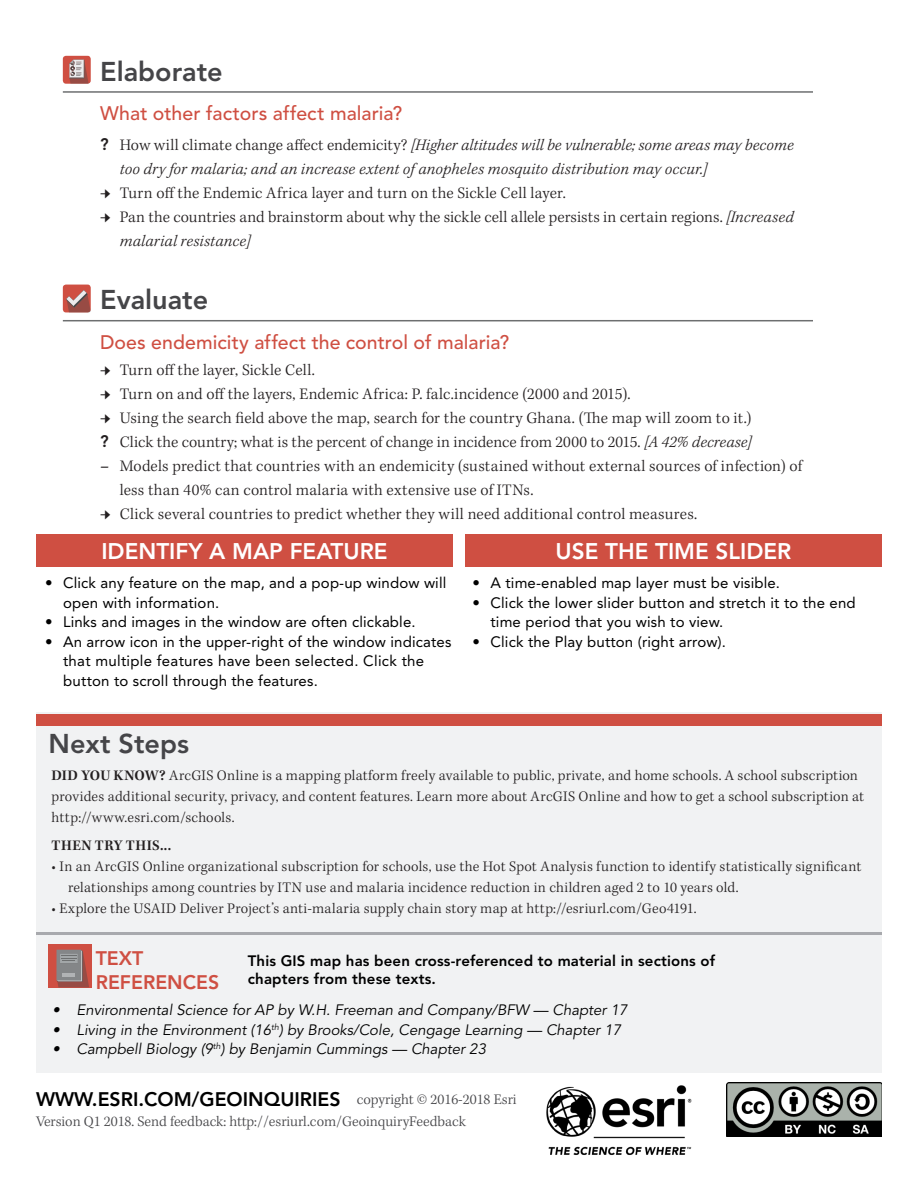
<style>
.page{position:relative;width:918px;height:1188px;background:#fff}
.page>*{position:absolute;margin:0;border:0;box-sizing:border-box;transform-origin:0 0}
.Content_Head{font:800 27px "Avenir LT Std";color:#454548}
.Next_Steps{font:800 27px "Avenir LT Std";color:#454548}
.t1{font:800 22.5px "Avenir LT Std";color:#fff}
.Content_Subhead{font:500 19.5px "Avenir LT Std";letter-spacing:.005em;color:#cf4f42}
.t2{font:800 19.5px "Avenir LT Std";color:#000}
.t3{font:800 19.5px/23.4px "Avenir LT Std";color:#cf4f42}
.t4{font:300 16.5px/24px "Kepler Std";letter-spacing:.01em;color:#231f20}
.t5{font:italic 300 16.5px/24px "Kepler Std";letter-spacing:.015em;color:#231f20}
.Kepler_bullet_pp{font:300 15px/21px "Kepler Std";letter-spacing:.015em;color:#231f20}
.t6{font:15px/19.5px "Avenir LT Std";letter-spacing:.01em;color:#000}
.t7{font:italic 15px "Avenir LT Std";color:#000}
.Content_Head-2{font:300 15px "Kepler Std";color:#454548}
.Content_Head-3{font:800 15px/18px "Avenir LT Std";letter-spacing:.01em;color:#000}
.Kepler_bullet_pp-2{font:600 15px "Kepler Std";letter-spacing:.03em;color:#231f20}
.s1{font-family:"Avenir LT Std";font-weight:800;font-style:normal}
.s2{font-style:normal}
.s3{font-style:italic}
.s4{font-family:"Avenir LT Std";font-weight:800}
.s5{font-weight:600}
</style>
<div class="page">
<div style="left:36px;top:713px;width:846px;height:360px;background:#f1f2f3"></div>
<div style="left:36px;top:714px;width:846px;height:12px;background:#cf4f42"></div>
<img style="left:546px;top:1085px;width:146px;height:70px">
<img style="left:726px;top:1082px;width:156px;height:55px">
<div style="left:465px;top:535px;width:417px;height:32px;background:#cf4f42"></div>
<div style="left:36px;top:535px;width:417px;height:32px;background:#cf4f42"></div>
<div style="left:48px;top:944px;width:43px;height:43px;background:#cf4f42"></div>
<svg style="left:56px;top:950px;width:33px;height:37px"></svg>
<hr style="left:36px;top:932px;width:846px;height:3px;background:#a8a9ad">
<hr style="left:63px;top:91px;width:750px;height:2px;background:#6d6f70">
<div style="left:63px;top:56px;width:28px;height:28px;background:#cf4f42;border-radius:3px"></div>
<svg style="left:69px;top:60px;width:20px;height:24px"></svg>
<hr style="left:63px;top:320px;width:750px;height:1px;background:#6d6f70">
<div style="left:63px;top:285px;width:28px;height:27px;background:#cf4f42;border-radius:3px"></div>
<svg style="left:66px;top:290px;width:25px;height:22px"></svg>
<p class="Content_Head" style="left:100px;top:55px;width:124px">Elaborate</p>
<p class="Content_Subhead" style="left:100px;top:102px;width:304px">What other factors affect malaria?</p>
<p class="t5" style="left:120px;top:133px;width:676px;text-indent:-20px"><span class="s1">?</span> <span class="s2">How will climate change affect endemicity?</span> [Higher altitudes will be vulnerable; some areas may become too dry for malaria; and an increase extent of anopheles mosquito distribution may occur.]</p>
<p class="t4" style="left:120px;top:181px;width:448px">Turn off the Endemic Africa layer and turn on the Sickle Cell layer.</p>
<p class="t4" style="left:120px;top:205px;width:676px">Pan the countries and brainstorm about why the sickle cell allele persists in certain regions. <span class="s3">[Increased malarial resistance]</span></p>
<p class="Content_Head" style="left:100px;top:284px;width:110px">Evaluate</p>
<p class="Content_Subhead" style="left:100px;top:331px;width:411px">Does endemicity affect the control of malaria?</p>
<p class="t4" style="left:120px;top:358px;width:197px">Turn off the layer, Sickle Cell.</p>
<p class="t4" style="left:120px;top:382px;width:512px">Turn on and off the layers, Endemic Africa: P. falc.incidence (2000 and 2015).</p>
<p class="t4" style="left:120px;top:406px;width:633px">Using the search field above the map, search for the country Ghana. (The map will zoom to it.)</p>
<p class="t4" style="left:100px;top:430px;width:653px"><span class="s4">?</span> Click the country; what is the percent of change in incidence from 2000 to 2015. <span class="s3">[A 42% decrease]</span></p>
<p class="t4" style="left:120px;top:454px;width:684px;text-indent:-20px"><span class="s5">–</span> Models predict that countries with an endemicity (sustained without external sources of infection) of less than 40% can control malaria with extensive use of ITNs.</p>
<p class="t4" style="left:120px;top:502px;width:579px">Click several countries to predict whether they will need additional control measures.</p>
<p class="t1" style="left:101px;top:538px;width:288px">IDENTIFY A MAP FEATURE</p>
<p class="t1" style="left:556px;top:538px;width:237px">USE THE TIME SLIDER</p>
<p class="t6" style="left:63px;top:573px;width:385px;text-indent:-18px">• Click any feature on the map, and a pop-up window will open with information.</p>
<p class="t6" style="left:45px;top:612px;width:372px">• Links and images in the window are often clickable.</p>
<p class="t6" style="left:63px;top:632px;width:390px;text-indent:-18px">• An arrow icon in the upper-right of the window indicates that multiple features have been selected. Click the button to scroll through the features.</p>
<p class="t6" style="left:472px;top:573px;width:309px">• A time-enabled map layer must be visible.</p>
<p class="t6" style="left:490px;top:593px;width:367px;text-indent:-18px">• Click the lower slider button and stretch it to the end time period that you wish to view.</p>
<p class="t6" style="left:472px;top:632px;width:255px">• Click the Play button (right arrow).</p>
<p class="Next_Steps" style="left:49px;top:728px;width:142px">Next Steps</p>
<p class="Kepler_bullet_pp" style="left:52px;top:765px;width:814px"><span class="s5">DID YOU KNOW?</span> ArcGIS Online is a mapping platform freely available to public, private, and home schools. A school subscription provides additional security, privacy, and content features. Learn more about ArcGIS Online and how to get a school subscription at http://www.esri.com/schools.</p>
<p class="Kepler_bullet_pp-2" style="left:52px;top:837px;width:121px">THEN TRY THIS...</p>
<p class="Kepler_bullet_pp" style="left:68px;top:857px;width:795px;text-indent:-16px">• In an ArcGIS Online organizational subscription for schools, use the Hot Spot Analysis function to identify statistically significant relationships among countries by ITN use and malaria incidence reduction in children aged 2 to 10 years old.</p>
<p class="Kepler_bullet_pp" style="left:52px;top:899px;width:646px">• Explore the USAID Deliver Project’s anti-malaria supply chain story map at http://esriurl.com/Geo4191.</p>
<p class="t3" style="left:96px;top:947px;width:125px">TEXT<br>REFERENCES</p>
<p class="t7" style="left:52px;top:1002px;width:576px">• Environmental Science for AP by W.H. Freeman and Company/BFW — Chapter 17</p>
<p class="t7" style="left:52px;top:1021px;width:570px">• Living in the Environment (16<sup>th</sup>) by Brooks/Cole, Cengage Learning — Chapter 17</p>
<p class="t7" style="left:52px;top:1041px;width:435px">• Campbell Biology (9<sup>th</sup>) by Benjamin Cummings — Chapter 23</p>
<p class="Content_Head-3" style="left:248px;top:952px;width:469px">This GIS map has been cross-referenced to material in sections of chapters from these texts.</p>
<p class="t2" style="left:36px;top:1088px;width:306px">WWW.ESRI.COM/GEOINQUIRIES</p>
<p class="Content_Head-2" style="left:36px;top:1113px;width:431px">Version Q1 2018. Send feedback: http://esriurl.com/GeoinquiryFeedback</p>
<p class="Content_Head-2" style="left:357px;top:1091px;width:161px">copyright © 2016-2018 Esri</p>
</div>
